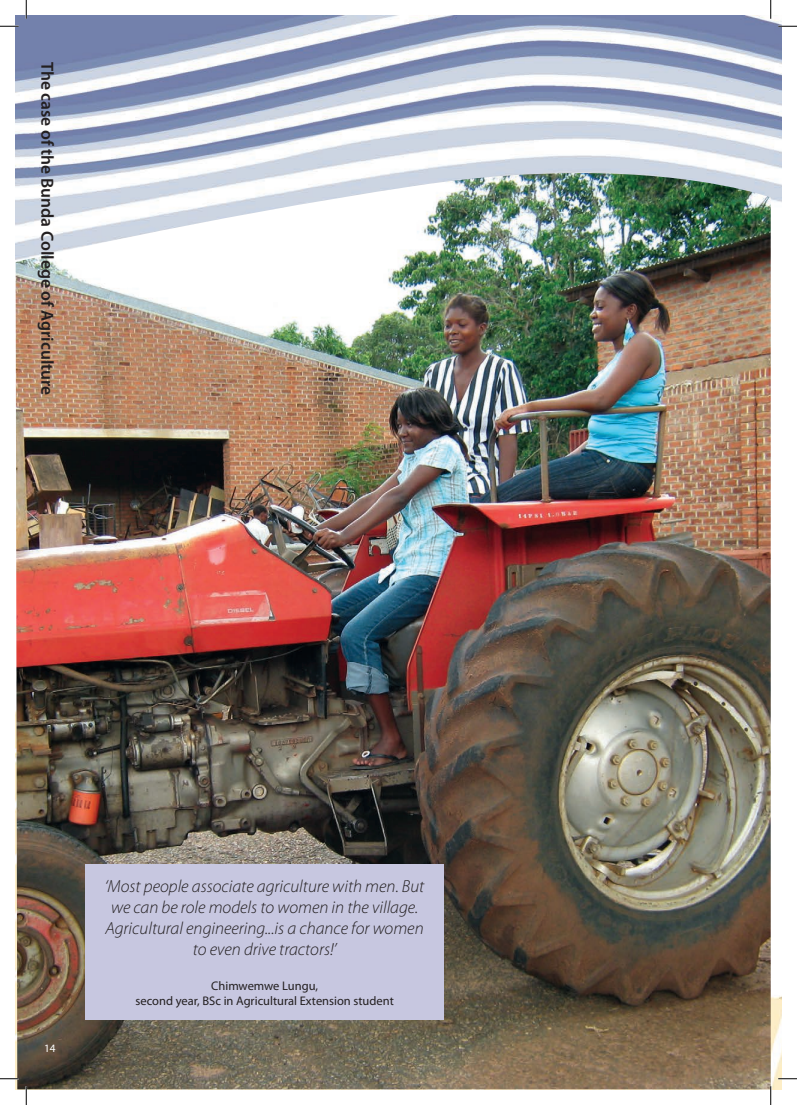
<style>
.page{position:relative;width:797px;height:1105px;background:#fff}
.page>*{position:absolute;margin:0;border:0;box-sizing:border-box;transform-origin:0 0}
.t1{font:italic 300 17.5px/21px "Myriad Pro";color:#231f20;text-align:center}
.t2{font:600 17.5px "Myriad Pro";color:#231f20}
.t3{font:12.5px/15px "Myriad Pro";color:#231f20;text-align:center}
.t4{font:11.25px "Myriad Pro";color:#fff}
</style>
<div class="page">
<img style="left:16px;top:16px;width:765px;height:1073px">
<img style="left:16px;top:173px;width:754px;height:916px">
<div style="left:86px;top:864px;width:357px;height:156px;background:#c7c7e0"></div>
<svg style="left:0;top:25px;width:19px;height:2px"></svg>
<svg style="left:778px;top:25px;width:19px;height:2px"></svg>
<svg style="left:0;top:1078px;width:19px;height:1px"></svg>
<svg style="left:778px;top:1078px;width:19px;height:1px"></svg>
<svg style="left:25px;top:0;width:2px;height:19px"></svg>
<svg style="left:25px;top:1086px;width:2px;height:19px"></svg>
<svg style="left:770px;top:0;width:1px;height:19px"></svg>
<svg style="left:770px;top:1086px;width:1px;height:19px"></svg>
<p class="t2" style="left:58px;top:62px;width:335px;rotate:90deg">The case of the Bunda College of Agriculture</p>
<p class="t4" style="left:44px;top:1041px;width:13px">14</p>
<p class="t1" style="left:105px;top:876px;width:321px">‘Most people associate agriculture with men. But we can be role models to women in the village.<br>Agricultural engineering...is a chance for women to even drive tractors!’</p>
<p class="t3" style="left:135px;top:978px;width:260px">Chimwemwe Lungu,<br>second year, BSc in Agricultural Extension student</p>
</div>
